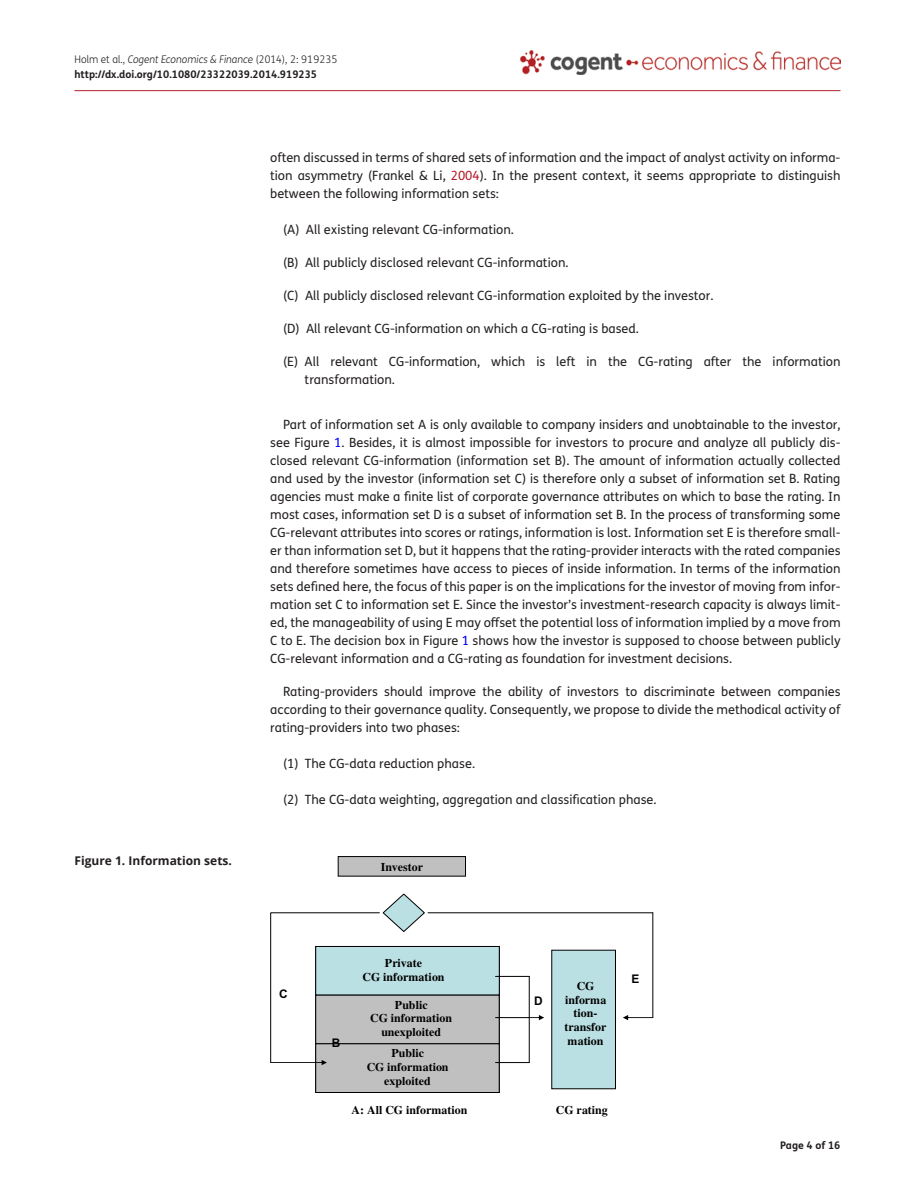
<style>
.page{position:relative;width:915px;height:1191px;background:#fff}
.page>*{position:absolute;margin:0;border:0;box-sizing:border-box;transform-origin:0 0}
.t1{font:12.75px/18px "FS Me Pro";color:#231f20;text-align:justify}
.t2{font:700 12px "Open Sans";color:#231f20}
.t3{font:700 11.85px/13.8px "Times";color:#000;text-align:center}
.t4{font:700 11.85px "Arial";color:#000}
.t5{font:700 10.5px/15px "FS Me Pro";color:#231f20}
.s1{font-weight:300}
.s2{font-weight:300;font-style:italic}
.s3{color:#b3202d}
.s4{color:#00f}
</style>
<div class="page">
<img style="left:520px;top:51px;width:320px;height:23px">
<hr style="left:74px;top:90px;width:766px;height:1px;background:#b3202d">
<div style="left:551px;top:950px;width:64px;height:139px;background:#bbe0e3"></div>
<div style="left:315px;top:946px;width:184px;height:49px;background:#bbe0e3;border:1px solid #000"></div>
<div style="left:315px;top:994px;width:184px;height:50px;background:#c0c0c0"></div>
<div style="left:315px;top:1043px;width:184px;height:49px;background:#c0c0c0;border:1px solid #000"></div>
<div style="left:338px;top:856px;width:127px;height:20px;background:#c0c0c0;border:1px solid #000"></div>
<svg style="left:270px;top:893px;width:155px;height:172px"></svg>
<hr style="left:428px;top:912px;width:224px;height:1px;background:#000">
<hr style="left:495px;top:976px;width:34px;height:1px;background:#000">
<hr style="left:495px;top:1017px;width:34px;height:1px;background:#000">
<hr style="left:495px;top:1062px;width:34px;height:1px;background:#000">
<hr style="left:528px;top:976px;width:1px;height:86px;background:#000">
<svg style="left:528px;top:1015px;width:16px;height:5px"></svg>
<hr style="left:652px;top:912px;width:1px;height:105px;background:#000">
<svg style="left:623px;top:1015px;width:30px;height:5px"></svg>
<p class="t5" style="left:74px;top:51px;width:264px"><span class="s1">Holm et al.,</span> <span class="s2">Cogent Economics &amp; Finance</span> <span class="s1">(2014), 2: 919235 </span>http://dx.doi.org/10.1080/23322039.2014.919235</p>
<p class="t2" style="left:74px;top:852px;width:159px">Figure 1. Information sets.</p>
<p class="t1" style="left:270px;top:148px;width:571px">often discussed in terms of shared sets of information and the impact of analyst activity on informa&shy;tion asymmetry (Frankel &amp; Li, <span class="s3">2004</span>). In the present context, it seems appropriate to distinguish between the following information sets:</p>
<p class="t1" style="left:283px;top:220px;width:232px">(A) All existing relevant CG-information.</p>
<p class="t1" style="left:283px;top:253px;width:287px">(B) All publicly disclosed relevant CG-information.</p>
<p class="t1" style="left:283px;top:286px;width:432px">(C) All publicly disclosed relevant CG-information exploited by the investor.</p>
<p class="t1" style="left:283px;top:319px;width:357px">(D) All relevant CG-information on which a CG-rating is based.</p>
<p class="t1" style="left:304px;top:352px;width:537px;text-indent:-22px">(E) All relevant CG-information, which is left in the CG-rating after the information transformation.</p>
<p class="t1" style="left:270px;top:415px;width:571px;text-indent:13px">Part of information set A is only available to company insiders and unobtainable to the investor, see Figure <span class="s4">1</span>. Besides, it is almost impossible for investors to procure and analyze all publicly dis&shy;closed relevant CG-information (information set B). The amount of information actually collected and used by the investor (information set C) is therefore only a subset of information set B. Rating agencies must make a finite list of corporate governance attributes on which to base the rating. In most cases, information set D is a subset of information set B. In the process of transforming some CG-relevant attributes into scores or ratings, information is lost. Information set E is therefore small&shy;er than information set D, but it happens that the rating-provider interacts with the rated companies and therefore sometimes have access to pieces of inside information. In terms of the information sets defined here, the focus of this paper is on the implications for the investor of moving from infor&shy;mation set C to information set E. Since the investor’s investment-research capacity is always limit&shy;ed, the manageability of using E may offset the potential loss of information implied by a move from C to E. The decision box in Figure <span class="s4">1</span> shows how the investor is supposed to choose between publicly CG-relevant information and a CG-rating as foundation for investment decisions.</p>
<p class="t1" style="left:270px;top:682px;width:571px;text-indent:13px">Rating-providers should improve the ability of investors to discriminate between companies according to their governance quality. Consequently, we propose to divide the methodical activity of rating-providers into two phases:</p>
<p class="t1" style="left:283px;top:754px;width:193px">(1) The CG-data reduction phase.</p>
<p class="t1" style="left:283px;top:790px;width:375px">(2) The CG-data weighting, aggregation and classification phase.</p>
<p class="t3" style="left:380px;top:859px;width:44px">Investor</p>
<p class="t3" style="left:362px;top:956px;width:83px">Private<br>CG information</p>
<p class="t3" style="left:370px;top:997px;width:83px">Public<br>CG information unexploited</p>
<p class="t3" style="left:366px;top:1046px;width:83px">Public<br>CG information exploited</p>
<p class="t4" style="left:279px;top:985px;width:10px">C</p>
<p class="t3" style="left:564px;top:978px;width:43px">CG informa tion&shy;transfor mation</p>
<p class="t4" style="left:534px;top:993px;width:10px">D</p>
<p class="t4" style="left:332px;top:1034px;width:10px">B</p>
<p class="t3" style="left:351px;top:1102px;width:117px">A: All CG information</p>
<p class="t3" style="left:555px;top:1102px;width:53px">CG rating</p>
<p class="t4" style="left:631px;top:970px;width:9px">E</p>
<p class="t5" style="left:780px;top:1137px;width:62px">Page 4 of 16</p>
</div>
